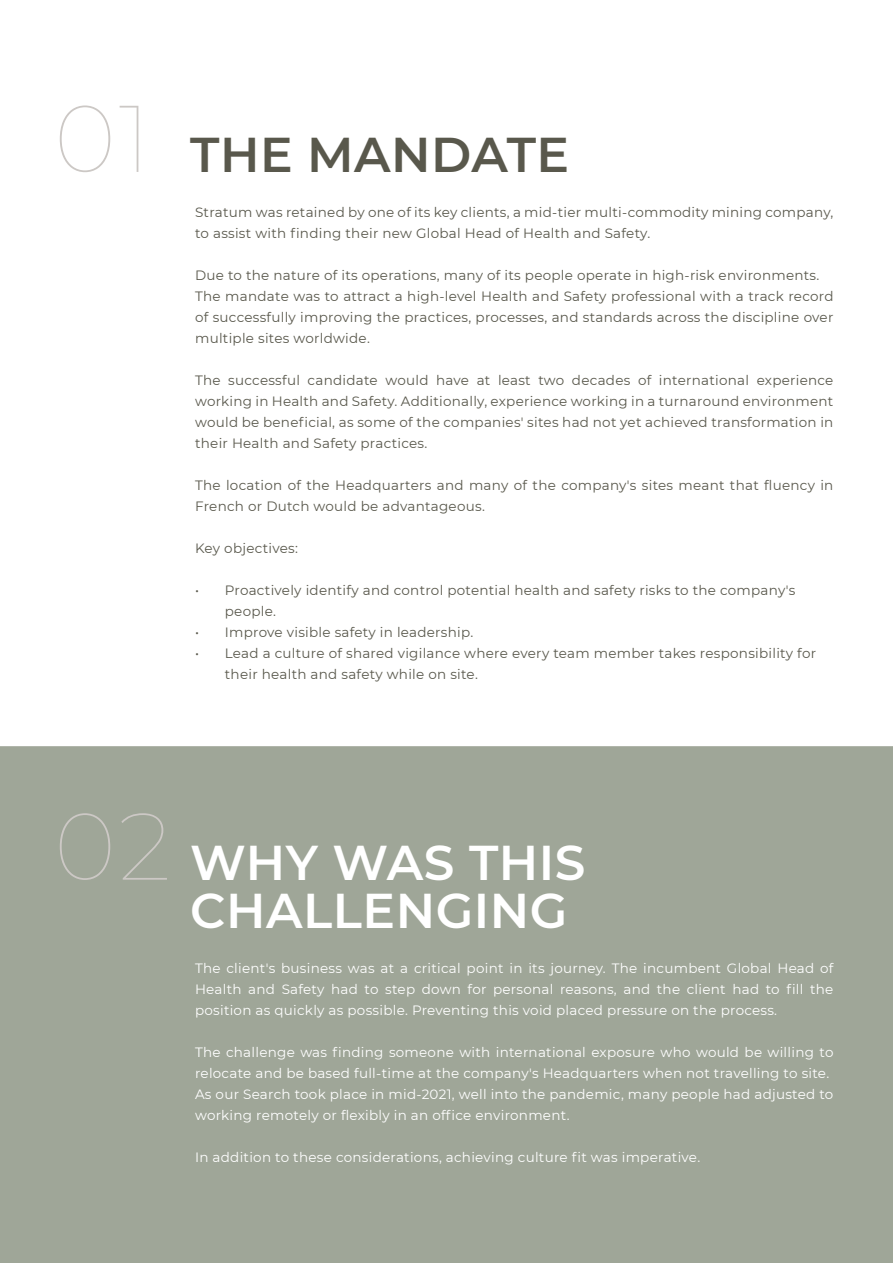
<style>
.page{position:relative;width:893px;height:1263px;background:#fff}
.page>*{position:absolute;margin:0;border:0;box-sizing:border-box;transform-origin:0 0}
.t1{font:100 94.5px "Montserrat";color:#ccc8c5}
.t2{font:600 48.75px "Montserrat";letter-spacing:.01em;color:#fff}
.t3{font:600 48.75px "Montserrat";letter-spacing:.01em;color:#59584c}
.t4{font:13.5px/21px "Montserrat";letter-spacing:.02em;color:#59584c}
.t5{font:13.5px/21px "Montserrat";letter-spacing:.02em;color:#fff}
</style>
<div class="page">
<div style="left:0;top:746px;width:893px;height:517px;background:#9fa698"></div>
<p class="t1" style="left:54px;top:75px;width:98px">01</p>
<p class="t3" style="left:190px;top:120px;width:380px">THE MANDATE</p>
<p class="t4" style="left:195px;top:201px;width:640px">Stratum was retained by one of its key clients, a mid-tier multi-commodity mining company, to assist with finding their new Global Head of Health and Safety.</p>
<p class="t4" style="left:195px;top:264px;width:626px">Due to the nature of its operations, many of its people operate in high-risk environments.</p>
<p class="t4" style="left:195px;top:285px;width:640px;text-align:justify">The mandate was to attract a high-level Health and Safety professional with a track record of successfully improving the practices, processes, and standards across the discipline over multiple sites worldwide.</p>
<p class="t4" style="left:195px;top:369px;width:640px;text-align:justify">The successful candidate would have at least two decades of international experience working in Health and Safety. Additionally, experience working in a turnaround environment would be beneficial, as some of the companies' sites had not yet achieved transformation in their Health and Safety practices.</p>
<p class="t4" style="left:195px;top:474px;width:640px">The location of the Headquarters and many of the company's sites meant that fluency in<br>French or Dutch would be advantageous.</p>
<p class="t4" style="left:195px;top:537px;width:104px">Key objectives:</p>
<p class="t4" style="left:225px;top:579px;width:572px;text-indent:-30px">• Proactively identify and control potential health and safety risks to the company's people.</p>
<p class="t4" style="left:195px;top:621px;width:280px">• Improve visible safety in leadership.</p>
<p class="t4" style="left:225px;top:642px;width:593px;text-indent:-30px">• Lead a culture of shared vigilance where every team member takes responsibility for their health and safety while on site.</p>
<p class="t1" style="left:54px;top:783px;width:118px">02</p>
<p class="t2" style="left:190px;top:828px;width:397px">WHY WAS THIS</p>
<p class="t2" style="left:190px;top:876px;width:379px">CHALLENGING</p>
<p class="t5" style="left:195px;top:957px;width:640px;text-align:justify">The client's business was at a critical point in its journey. The incumbent Global Head of Health and Safety had to step down for personal reasons, and the client had to fill the position as quickly as possible. Preventing this void placed pressure on the process.</p>
<p class="t5" style="left:195px;top:1041px;width:640px">The challenge was finding someone with international exposure who would be willing to relocate and be based full-time at the company's Headquarters when not travelling to site.</p>
<p class="t5" style="left:195px;top:1083px;width:640px">As our Search took place in mid-2021, well into the pandemic, many people had adjusted to working remotely or flexibly in an office environment.</p>
<p class="t5" style="left:195px;top:1146px;width:507px">In addition to these considerations, achieving culture fit was imperative.</p>
</div>
